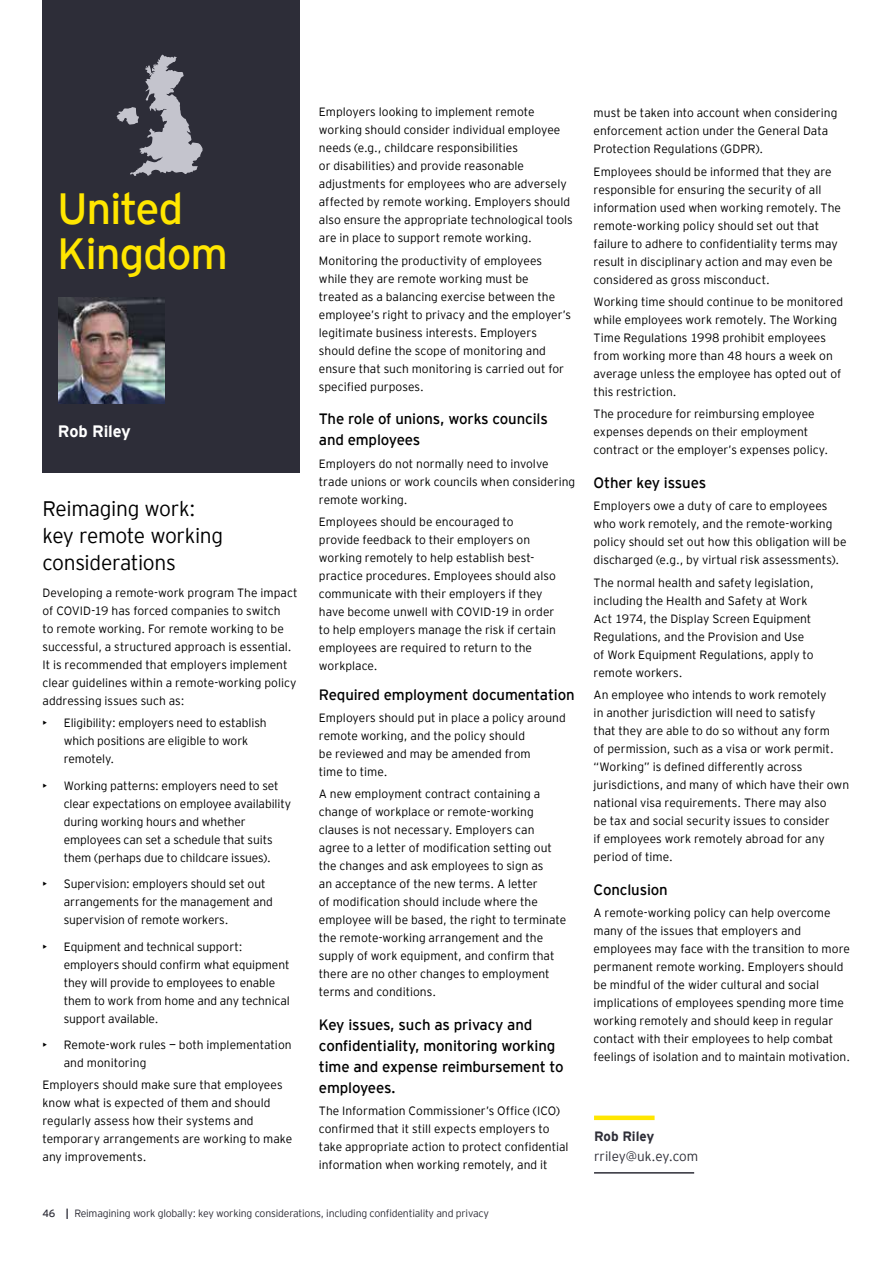
<style>
.page{position:relative;width:893px;height:1263px;background:#fff}
.page>*{position:absolute;margin:0;border:0;box-sizing:border-box;transform-origin:0 0}
.t1{font:43.65px/45px "EY Interstate";letter-spacing:-.03em;color:#ffe600}
.t2{font:300 21px/27px "EY Interstate";letter-spacing:-.02em;color:#000}
.t3{font:700 16.5px "EY Interstate";letter-spacing:-.01em;color:#fff}
.t4{font:15px/21px "EY Interstate";letter-spacing:-.01em;color:#000}
.t5{font:300 13.5px "EY Interstate";color:#2e2e38}
.t6{font:700 13.5px "EY Interstate";letter-spacing:-.005em;color:#2e2e38}
.t7{font:300 12px/18px "EY Interstate";color:#000}
.t8{font:300 10.5px "EY Interstate";letter-spacing:-.02em;color:#2e2e38}
.s1{font-weight:400}
.s2{font-weight:700}
</style>
<div class="page">
<div style="left:43px;top:0;width:257px;height:472px;background:#2d2d38"></div>
<svg style="left:117px;top:55px;width:86px;height:121px"></svg>
<img style="left:59px;top:298px;width:105px;height:105px">
<div style="left:594px;top:1115px;width:61px;height:5px;background:#ffe600"></div>
<hr style="left:594px;top:1172px;width:100px;height:1px;background:#2e2e38">
<h1 class="t1" style="left:57px;top:183px;width:173px">United<br>Kingdom</h1>
<h3 class="t3" style="left:58px;top:419px;width:74px">Rob Riley</h3>
<h2 class="t2" style="left:43px;top:494px;width:182px">Reimaging work: key remote working considerations</h2>
<p class="t7" style="left:43px;top:583px;width:257px">Developing a remote-work program The impact of COVID-19 has forced companies to switch<br>to remote working. For remote working to be successful, a structured approach is essential.<br>It is recommended that employers implement clear guidelines within a remote-working policy addressing issues such as:</p>
<p class="t7" style="left:64px;top:713px;width:204px;text-indent:-21px">• Eligibility: employers need to establish which positions are eligible to work remotely.</p>
<p class="t7" style="left:64px;top:776px;width:229px;text-indent:-21px">• Working patterns: employers need to set clear expectations on employee availability during working hours and whether employees can set a schedule that suits them (perhaps due to childcare issues).</p>
<p class="t7" style="left:64px;top:874px;width:211px;text-indent:-21px">• Supervision: employers should set out arrangements for the management and supervision of remote workers.</p>
<p class="t7" style="left:64px;top:937px;width:228px;text-indent:-21px">• Equipment and technical support: employers should confirm what equipment they will provide to employees to enable them to work from home and any technical support available.</p>
<p class="t7" style="left:64px;top:1035px;width:229px;text-indent:-21px">• Remote-work rules — both implementation and monitoring</p>
<p class="t7" style="left:43px;top:1075px;width:251px">Employers should make sure that employees know what is expected of them and should regularly assess how their systems and temporary arrangements are working to make any improvements.</p>
<p class="t7" style="left:319px;top:102px;width:255px">Employers looking to implement remote working should consider individual employee needs (e.g., childcare responsibilities<br>or disabilities) and provide reasonable adjustments for employees who are adversely affected by remote working. Employers should also ensure the appropriate technological tools are in place to support remote working.</p>
<p class="t7" style="left:319px;top:251px;width:254px">Monitoring the productivity of employees while they are remote working must be treated as a balancing exercise between the employee’s right to privacy and the employer’s legitimate business interests. Employers should define the scope of monitoring and ensure that such monitoring is carried out for specified purposes.</p>
<p class="t4" style="left:319px;top:408px;width:230px">The role of unions, works councils and employees</p>
<p class="t7" style="left:319px;top:454px;width:258px">Employers do not normally need to involve trade unions or work councils when considering remote working.</p>
<p class="t7" style="left:319px;top:512px;width:239px">Employees should be encouraged to provide feedback to their employers on working remotely to help establish best&shy;practice procedures. Employees should also communicate with their employers if they have become unwell with COVID-19 in order to help employers manage the risk if certain employees are required to return to the workplace.</p>
<p class="t4" style="left:319px;top:683px;width:257px">Required employment documentation</p>
<p class="t7" style="left:319px;top:708px;width:248px">Employers should put in place a policy around remote working, and the policy should<br>be reviewed and may be amended from<br>time to time.</p>
<p class="t7" style="left:319px;top:784px;width:249px">A new employment contract containing a change of workplace or remote-working clauses is not necessary. Employers can agree to a letter of modification setting out the changes and ask employees to sign as<br>an acceptance of the new terms. A letter<br>of modification should include where the employee will be based, the right to terminate the remote-working arrangement and the supply of work equipment, and confirm that there are no other changes to employment terms and conditions.</p>
<p class="t4" style="left:319px;top:1013px;width:246px">Key issues, such as privacy and confidentiality, monitoring working time and expense reimbursement to employees.</p>
<p class="t7" style="left:319px;top:1101px;width:251px">The Information Commissioner’s Office (ICO) confirmed that it still expects employers to take appropriate action to protect confidential information when working remotely, and it</p>
<p class="t8" style="left:43px;top:1206px;width:448px"><span class="s1">46</span> <span class="s2">|</span> Reimagining work globally: key working considerations, including confidentiality and privacy</p>
<p class="t7" style="left:594px;top:103px;width:245px">must be taken into account when considering enforcement action under the General Data<br>Protection Regulations (GDPR).</p>
<p class="t7" style="left:594px;top:162px;width:249px">Employees should be informed that they are responsible for ensuring the security of all information used when working remotely. The remote-working policy should set out that failure to adhere to confidentiality terms may result in disciplinary action and may even be considered as gross misconduct.</p>
<p class="t7" style="left:594px;top:292px;width:251px">Working time should continue to be monitored while employees work remotely. The Working Time Regulations 1998 prohibit employees from working more than 48 hours a week on average unless the employee has opted out of this restriction.</p>
<p class="t7" style="left:594px;top:404px;width:236px">The procedure for reimbursing employee expenses depends on their employment contract or the employer’s expenses policy.</p>
<p class="t4" style="left:594px;top:471px;width:114px">Other key issues</p>
<p class="t7" style="left:594px;top:496px;width:254px">Employers owe a duty of care to employees who work remotely, and the remote-working policy should set out how this obligation will be discharged (e.g., by virtual risk assessments).</p>
<p class="t7" style="left:594px;top:572px;width:222px">The normal health and safety legislation, including the Health and Safety at Work Act 1974, the Display Screen Equipment Regulations, and the Provision and Use of Work Equipment Regulations, apply to remote workers.</p>
<p class="t7" style="left:594px;top:685px;width:257px">An employee who intends to work remotely<br>in another jurisdiction will need to satisfy<br>that they are able to do so without any form<br>of permission, such as a visa or work permit. “Working” is defined differently across jurisdictions, and many of which have their own national visa requirements. There may also<br>be tax and social security issues to consider<br>if employees work remotely abroad for any period of time.</p>
<p class="t4" style="left:594px;top:878px;width:76px">Conclusion</p>
<p class="t7" style="left:594px;top:903px;width:258px">A remote-working policy can help overcome many of the issues that employers and employees may face with the transition to more permanent remote working. Employers should be mindful of the wider cultural and social implications of employees spending more time working remotely and should keep in regular contact with their employees to help combat feelings of isolation and to maintain motivation.</p>
<p class="t6" style="left:594px;top:1127px;width:62px">Rob Riley</p>
<p class="t5" style="left:594px;top:1146px;width:106px">rriley@uk.ey.com</p>
</div>
